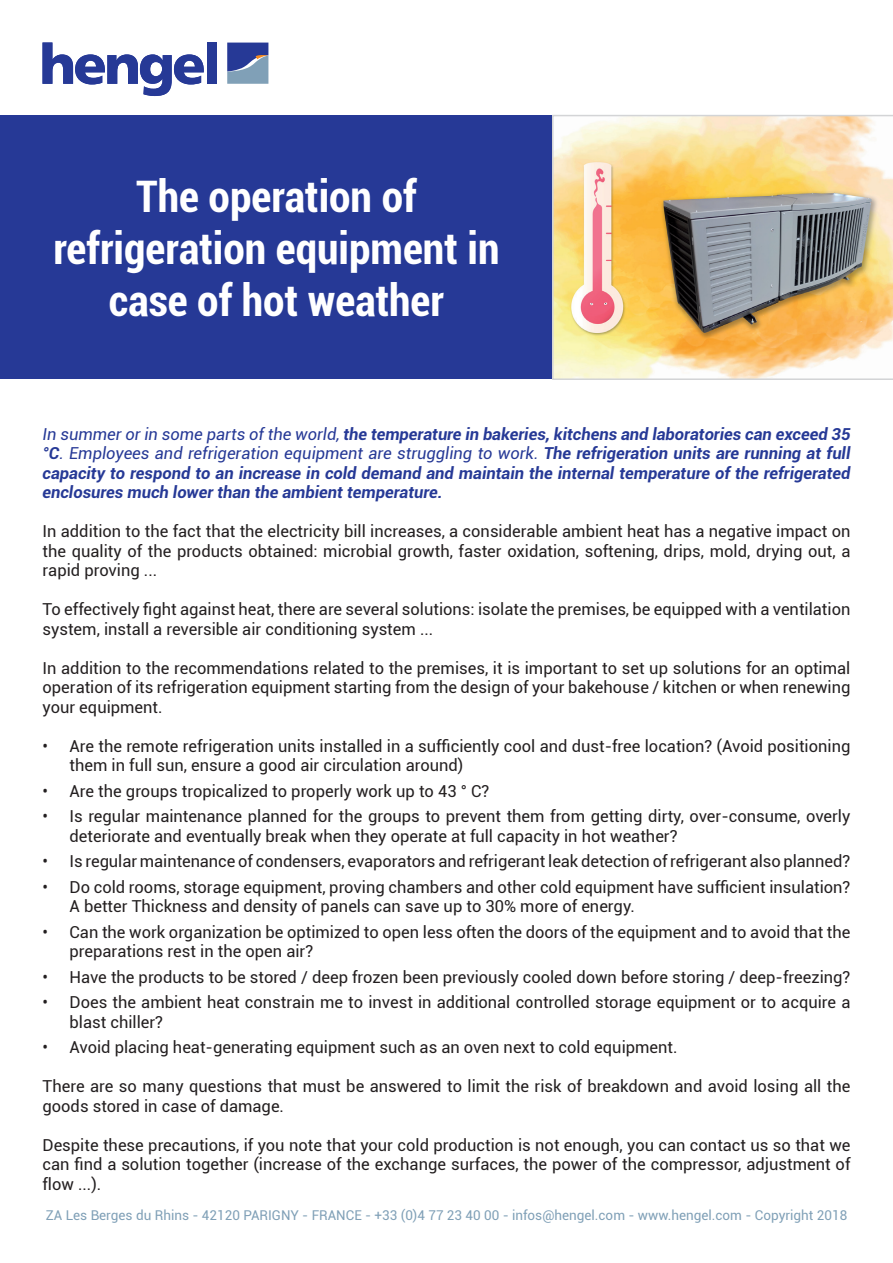
<style>
.page{position:relative;width:893px;height:1263px;background:#fff}
.page>*{position:absolute;margin:0;border:0;box-sizing:border-box;transform-origin:0 0}
.t1{font:700 condensed 43.5px/52.2px "Roboto";color:#fff;text-align:center}
.t2{font:16.5px/19.5px "Roboto";color:#231f20}
.t3{font:italic 700 16.5px/19.5px "Roboto";color:#263996;text-align:justify}
.t4{font:13.5px "Roboto";color:#80a0b7}
.s1{font-weight:400}
</style>
<div class="page">
<svg style="left:43px;top:43px;width:161px;height:53px"></svg>
<div style="left:207px;top:43px;width:10px;height:41px;background:#263996"></div>
<svg style="left:227px;top:43px;width:41px;height:41px;background:#5c72a8"></svg>
<div style="left:0;top:116px;width:893px;height:263px;background:#263996"></div>
<svg style="left:552px;top:115px;width:341px;height:265px;background:#dac092"></svg>
<h1 class="t1" style="left:53px;top:168px;width:447px">The operation of refrigeration equipment in case of hot weather</h1>
<p class="t3" style="left:43px;top:423px;width:809px"><span class="s1">In summer or in some parts of the world,</span> the temperature in bakeries, kitchens and laboratories can exceed 35 °C<span class="s1">. Employees and refrigeration equipment are struggling to work.</span> The refrigeration units are running at full capacity to respond to an increase in cold demand and maintain the internal temperature of the refrigerated enclosures much lower than the ambient temperature.</p>
<p class="t2" style="left:43px;top:521px;width:809px;text-align:justify">In addition to the fact that the electricity bill increases, a considerable ambient heat has a negative impact on the quality of the products obtained: microbial growth, faster oxidation, softening, drips, mold, drying out, a rapid proving ...</p>
<p class="t2" style="left:43px;top:599px;width:809px">To effectively fight against heat, there are several solutions: isolate the premises, be equipped with a ventilation system, install a reversible air conditioning system ...</p>
<p class="t2" style="left:43px;top:658px;width:809px;text-align:justify">In addition to the recommendations related to the premises, it is important to set up solutions for an optimal operation of its refrigeration equipment starting from the design of your bakehouse / kitchen or when renewing your equipment.</p>
<p class="t2" style="left:70px;top:736px;width:782px;text-indent:-27px">• Are the remote refrigeration units installed in a sufficiently cool and dust-free location? (Avoid positioning them in full sun, ensure a good air circulation around)</p>
<p class="t2" style="left:43px;top:781px;width:448px">• Are the groups tropicalized to properly work up to 43 ° C?</p>
<p class="t2" style="left:70px;top:806px;width:782px;text-indent:-27px">• Is regular maintenance planned for the groups to prevent them from getting dirty, over-consume, overly deteriorate and eventually break when they operate at full capacity in hot weather?</p>
<p class="t2" style="left:43px;top:851px;width:809px">• Is regular maintenance of condensers, evaporators and refrigerant leak detection of refrigerant also planned?</p>
<p class="t2" style="left:70px;top:876px;width:782px;text-indent:-27px">• Do cold rooms, storage equipment, proving chambers and other cold equipment have sufficient insulation?<br>A better Thickness and density of panels can save up to 30% more of energy.</p>
<p class="t2" style="left:70px;top:921px;width:782px;text-indent:-27px">• Can the work organization be optimized to open less often the doors of the equipment and to avoid that the preparations rest in the open air?</p>
<p class="t2" style="left:43px;top:966px;width:809px">• Have the products to be stored / deep frozen been previously cooled down before storing / deep-freezing?</p>
<p class="t2" style="left:70px;top:992px;width:782px;text-indent:-27px">• Does the ambient heat constrain me to invest in additional controlled storage equipment or to acquire a blast chiller?</p>
<p class="t2" style="left:43px;top:1037px;width:637px">• Avoid placing heat-generating equipment such as an oven next to cold equipment.</p>
<p class="t2" style="left:43px;top:1076px;width:809px">There are so many questions that must be answered to limit the risk of breakdown and avoid losing all the goods stored in case of damage.</p>
<p class="t2" style="left:43px;top:1134px;width:809px;text-align:justify">Despite these precautions, if you note that your cold production is not enough, you can contact us so that we can find a solution together (increase of the exchange surfaces, the power of the compressor, adjustment of flow ...).</p>
<p class="t4" style="left:46px;top:1206px;width:803px">ZA Les Berges du Rhins - 42120 PARIGNY - FRANCE - +33 (0)4 77 23 40 00 - infos@hengel.com - www.hengel.com - Copyright 2018</p>
</div>
